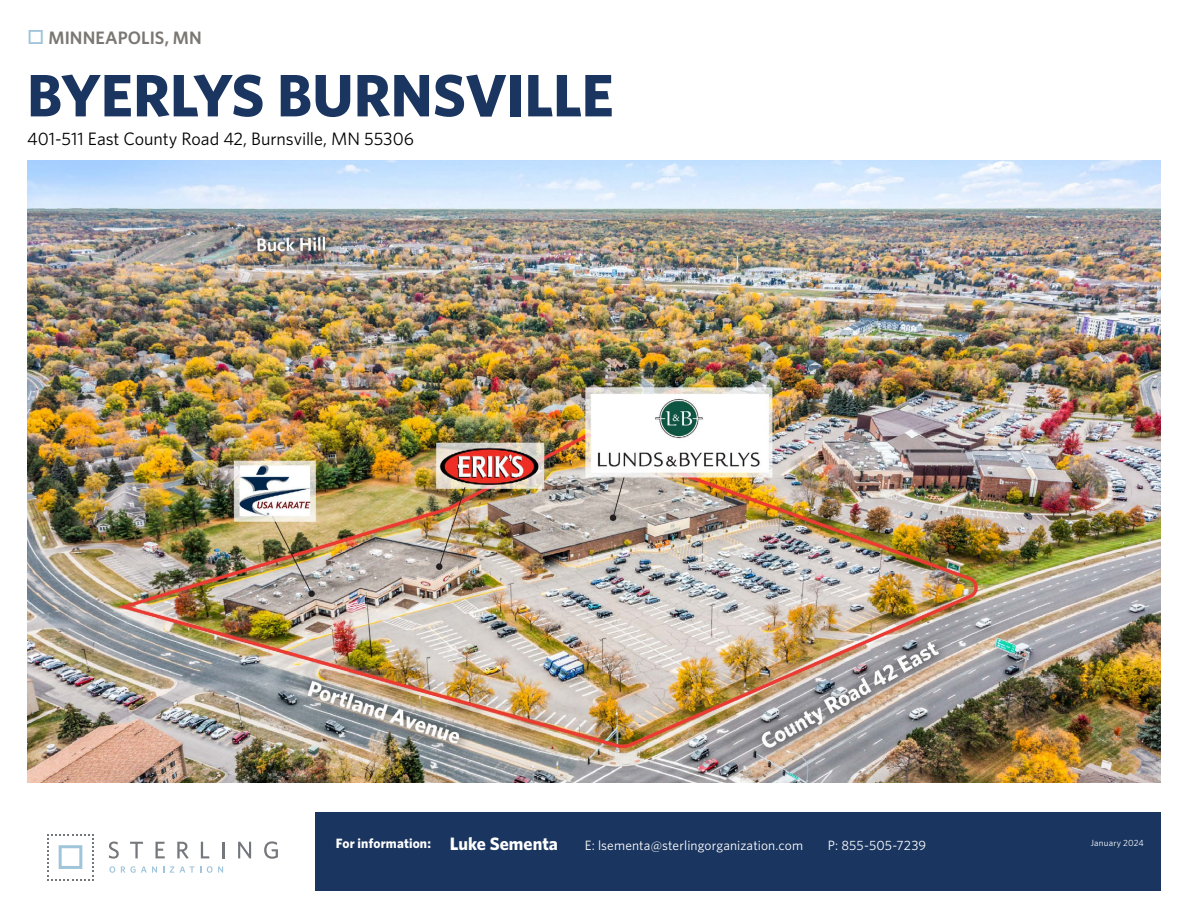
<style>
.page{position:relative;width:1188px;height:918px;background:#fff}
.page>*{position:absolute;margin:0;border:0;box-sizing:border-box;transform-origin:0 0}
.t1{font:700 60px "Whitney";letter-spacing:-.005em;color:#1a355f}
.t2{font:18px "Whitney";letter-spacing:-.005em;color:#000}
.t3{font:600 18px "Whitney";letter-spacing:.005em;color:#7b7773}
.t4{font:13.5px "Whitney";letter-spacing:.01em;color:#fff}
.t5{font:700 13.5px "Whitney";letter-spacing:.01em;color:#fff}
.t6{font:9px "Whitney";letter-spacing:.02em;color:#fcfeff}
.s1{color:#a0c4da}
.s2{font-size:18px}
</style>
<div class="page">
<div style="left:315px;top:813px;width:846px;height:78px;background:#1a355f"></div>
<svg style="left:109px;top:842px;width:10px;height:17px"></svg>
<svg style="left:130px;top:842px;width:13px;height:16px"></svg>
<svg style="left:156px;top:842px;width:9px;height:16px"></svg>
<svg style="left:177px;top:842px;width:12px;height:17px"></svg>
<svg style="left:201px;top:842px;width:8px;height:16px"></svg>
<svg style="left:222px;top:842px;width:2px;height:16px"></svg>
<svg style="left:238px;top:842px;width:13px;height:16px"></svg>
<svg style="left:264px;top:841px;width:14px;height:18px"></svg>
<svg style="left:109px;top:866px;width:6px;height:7px"></svg>
<svg style="left:121px;top:866px;width:36px;height:7px"></svg>
<svg style="left:170px;top:866px;width:31px;height:7px"></svg>
<svg style="left:207px;top:866px;width:16px;height:7px"></svg>
<svg style="left:47px;top:834px;width:47px;height:46px"></svg>
<img style="left:27px;top:160px;width:1134px;height:623px">
<h2 class="t3" style="left:27px;top:26px;width:176px"><span class="s1">□</span> MINNEAPOLIS, MN</h2>
<h1 class="t1" style="left:27px;top:55px;width:588px">BYERLYS BURNSVILLE</h1>
<h2 class="t2" style="left:27px;top:127px;width:389px">401-511 East County Road 42, Burnsville, MN 55306</h2>
<p class="t5" style="left:336px;top:835px;width:224px">For information: <span class="s2">Luke Sementa</span></p>
<p class="t6" style="left:1091px;top:837px;width:55px">January 2024</p>
<p class="t4" style="left:585px;top:836px;width:220px">E: lsementa@sterlingorganization.com</p>
<p class="t4" style="left:828px;top:836px;width:100px">P: 855-505-7239</p>
</div>
